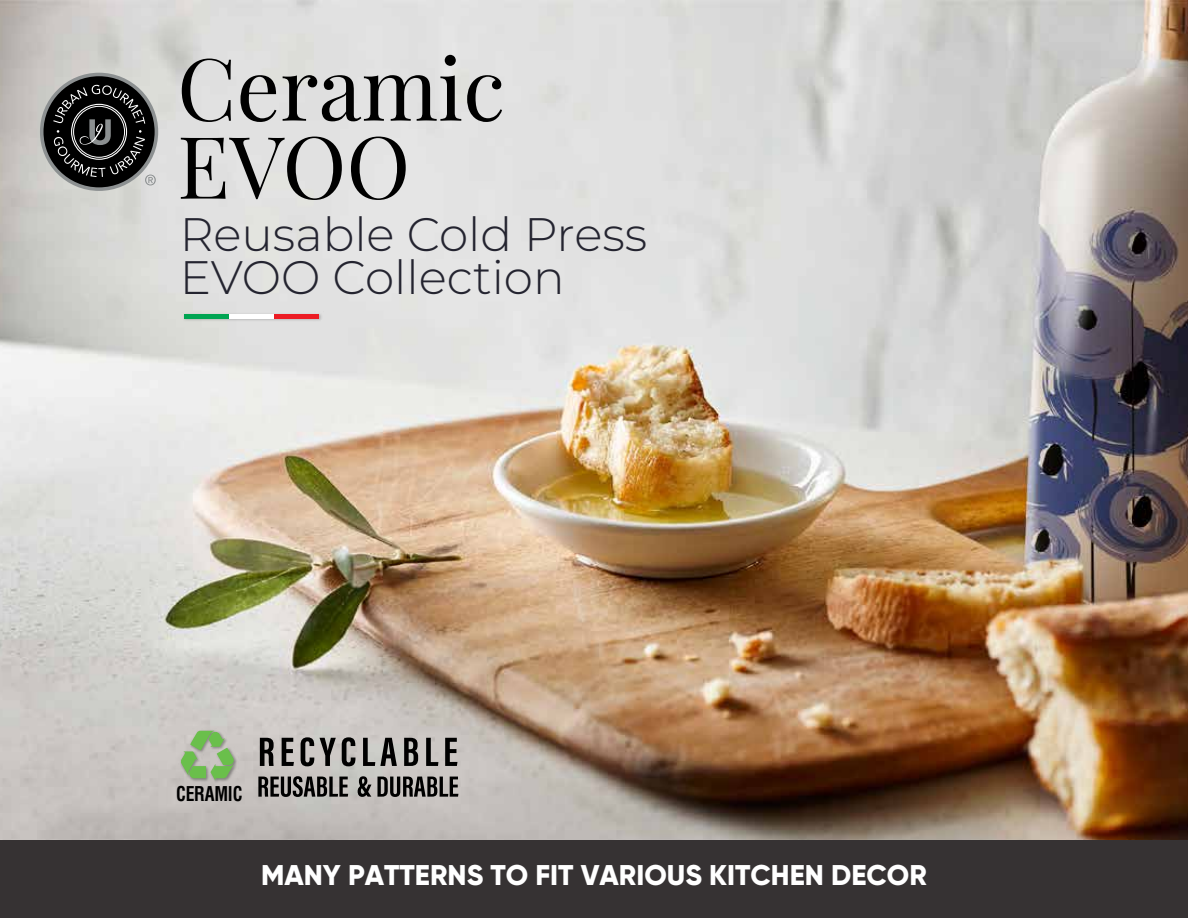
<style>
.page{position:relative;width:1188px;height:918px;background:#fff}
.page>*{position:absolute;margin:0;border:0;box-sizing:border-box;transform-origin:0 0}
.t1{font:86.25px/78px "Playfair Display";color:#000}
.t2{font:300 46.95px/43.7px "Montserrat";color:#242430}
.t3{font:800 28.5px "Gilroy";color:#fff}
.t4{font:700 condensed 19.95px "Helvetica";letter-spacing:-.01em;color:#000;scale:.88 1}
</style>
<div class="page">
<img style="left:0;top:0;width:1188px;height:840px">
<svg style="left:40px;top:73px;width:118px;height:118px"></svg>
<div style="left:44px;top:76px;width:111px;height:111px;background:#000;border-radius:50%"></div>
<svg style="left:53px;top:85px;width:103px;height:100px"></svg>
<img style="left:182px;top:312px;width:141px;height:11px">
<hr style="left:184px;top:314px;width:45px;height:4px;background:#00a551">
<hr style="left:229px;top:314px;width:45px;height:4px;background:#fff">
<hr style="left:274px;top:314px;width:45px;height:4px;background:#ec1c24">
<svg style="left:260px;top:738px;width:14px;height:28px"></svg>
<svg style="left:282px;top:738px;width:12px;height:28px"></svg>
<svg style="left:301px;top:737px;width:13px;height:29px"></svg>
<svg style="left:320px;top:738px;width:16px;height:28px"></svg>
<svg style="left:342px;top:737px;width:13px;height:29px"></svg>
<svg style="left:363px;top:738px;width:34px;height:28px"></svg>
<svg style="left:404px;top:738px;width:14px;height:28px"></svg>
<svg style="left:426px;top:738px;width:12px;height:28px"></svg>
<svg style="left:445px;top:738px;width:12px;height:28px"></svg>
<svg style="left:258px;top:776px;width:90px;height:21px;background:#5f5d5c"></svg>
<svg style="left:358px;top:776px;width:13px;height:21px"></svg>
<svg style="left:377px;top:777px;width:81px;height:20px;background:#5c5a58"></svg>
<img style="left:179px;top:729px;width:59px;height:56px">
<svg style="left:181px;top:731px;width:54px;height:49px;background:#98bb86"></svg>
<div style="left:0;top:840px;width:1188px;height:78px;background:#363233"></div>
<h1 class="t1" style="left:177px;top:42px;width:329px">Ceramic<br>EVOO</h1>
<h2 class="t2" style="left:180px;top:211px;width:469px">Reusable Cold Press<br>EVOO Collection</h2>
<p class="t4" style="left:176px;top:780px;width:77px">CERAMIC</p>
<p class="t3" style="left:261px;top:857px;width:667px">MANY PATTERNS TO FIT VARIOUS KITCHEN DECOR</p>
</div>
